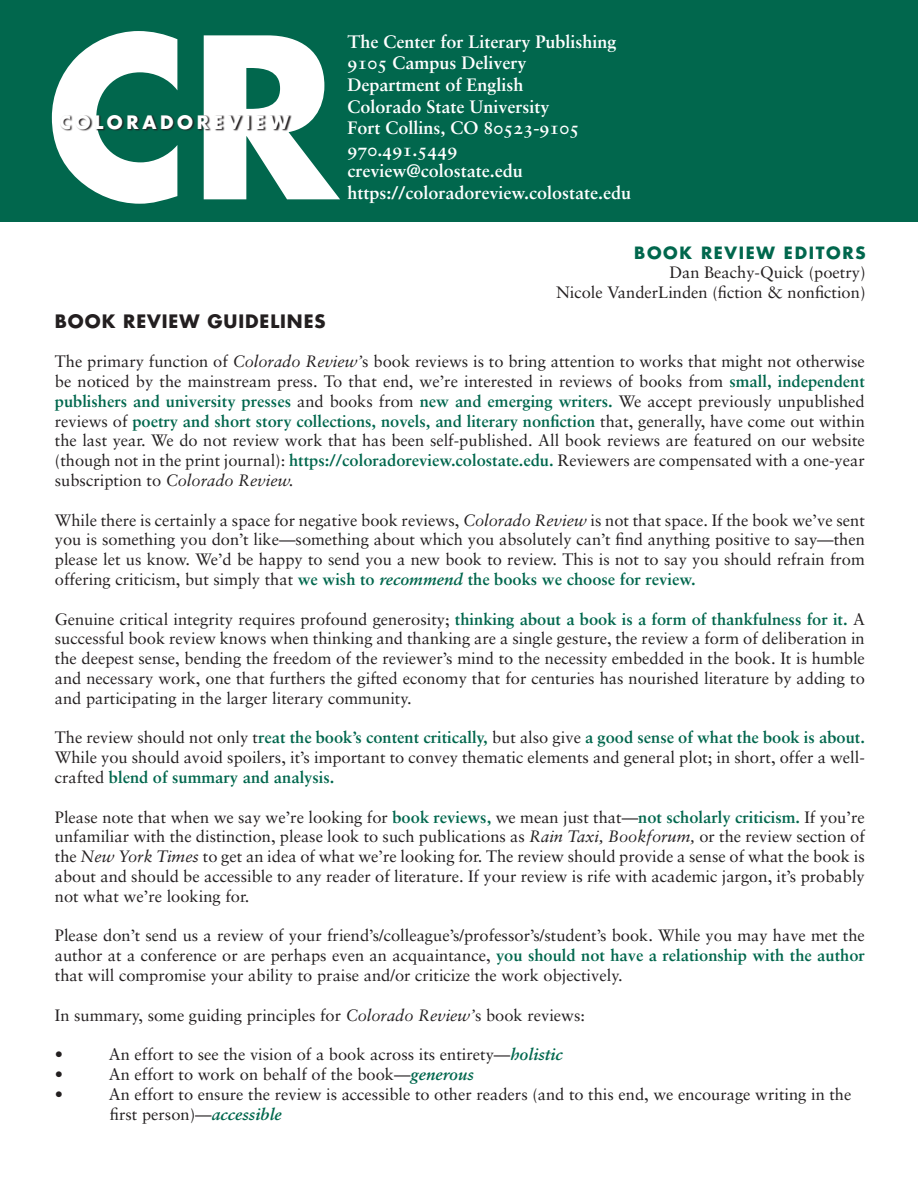
<style>
.page{position:relative;width:918px;height:1188px;background:#fff}
.page>*{position:absolute;margin:0;border:0;box-sizing:border-box;transform-origin:0 0}
.t1{font:700 217.5px "Futura";color:#fff}
.t2{font:700 18px/21.6px "Sabon";color:#fff}
.t3{font:700 18px "Futura";letter-spacing:.05em;color:#231f20}
.t4{font:700 18px "Futura";letter-spacing:.2em;color:#fff}
.t5{font:18px "Sabon Bold Os F";color:#fff}
.t6{font:16.5px/19.8px "Sabon";color:#231f20;text-align:justify}
.t7{font:700 16.5px "Futura";letter-spacing:.1em;color:#01674d}
.s1{font-family:"Sabon Bold Os F";font-weight:400}
.s2{font-style:italic}
.s3{font-weight:700;color:#01674d}
.s4{font-weight:700;font-style:italic;color:#01674d}
</style>
<div class="page">
<div style="left:0;top:0;width:918px;height:221px;background:#01674d"></div>
<svg style="left:60px;top:115px;width:232px;height:16px"></svg>
<h1 class="t1" style="left:46px;top:-33px;width:293px">CR</h1>
<p class="t2" style="left:347px;top:30px;width:271px">The Center for Literary Publishing<br><span class="s1">9105</span> Campus Delivery<br>Department of English<br>Colorado State University<br>Fort Collins, CO <span class="s1">80523-9105</span></p>
<p class="t4" style="left:59px;top:109px;width:231px">COLORADOREVIEW</p>
<p class="t5" style="left:347px;top:138px;width:112px">970.491.5449</p>
<p class="t2" style="left:347px;top:160px;width:285px">creview@colostate.edu https://coloradoreview.colostate.edu</p>
<p class="t7" style="left:634px;top:241px;width:233px">BOOK REVIEW EDITORS</p>
<p class="t6" style="left:556px;top:263px;width:311px;text-align:right">Dan Beachy-Quick (poetry)<br>Nicole VanderLinden (fiction &amp; nonfiction)</p>
<p class="t3" style="left:55px;top:308px;width:272px">BOOK REVIEW GUIDELINES</p>
<p class="t6" style="left:55px;top:351px;width:812px">The primary function of <span class="s2">Colorado Review’</span>s book reviews is to bring attention to works that might not otherwise be noticed by the mainstream press. To that end, we’re interested in reviews of books from <span class="s3">small, independent publishers and university presses</span> and books from <span class="s3">new and emerging writers.</span> We accept previously unpublished reviews of <span class="s3">poetry and short story collections, novels, and literary nonfiction</span> that, generally, have come out within the last year. We do not review work that has been self-published. All book reviews are featured on our website (though not in the print journal): <span class="s3">https://coloradoreview.colostate.edu.</span> Reviewers are compensated with a one-year subscription to <span class="s2">Colorado Review.</span></p>
<p class="t6" style="left:55px;top:510px;width:812px">While there is certainly a space for negative book reviews, <span class="s2">Colorado Review</span> is not that space. If the book we’ve sent you is something you don’t like—something about which you absolutely can’t find anything positive to say—then please let us know. We’d be happy to send you a new book to review. This is not to say you should refrain from offering criticism, but simply that <span class="s3">we wish to</span> <span class="s4">recommend</span> <span class="s3">the books we choose for review.</span></p>
<p class="t6" style="left:55px;top:609px;width:812px">Genuine critical integrity requires profound generosity; <span class="s3">thinking about a book is a form of thankfulness for it.</span> A successful book review knows when thinking and thanking are a single gesture, the review a form of deliberation in the deepest sense, bending the freedom of the reviewer’s mind to the necessity embedded in the book. It is humble and necessary work, one that furthers the gifted economy that for centuries has nourished literature by adding to and participating in the larger literary community.</p>
<p class="t6" style="left:55px;top:728px;width:812px">The review should not only t<span class="s3">reat the book’s content critically,</span> but also give <span class="s3">a good sense of what the book is about.<br></span>While you should avoid spoilers, it’s important to convey thematic elements and general plot; in short, offer a well&shy;crafted <span class="s3">blend of summary and analysis.</span></p>
<p class="t6" style="left:55px;top:807px;width:812px">Please note that when we say we’re looking for <span class="s3">book reviews,</span> we mean just that—<span class="s3">not scholarly criticism.</span> If you’re unfamiliar with the distinction, please look to such publications as <span class="s2">Rain Taxi, Bookforum,</span> or the review section of the <span class="s2">New York Times</span> to get an idea of what we’re looking for. The review should provide a sense of what the book is about and should be accessible to any reader of literature. If your review is rife with academic jargon, it’s probably not what we’re looking for.</p>
<p class="t6" style="left:55px;top:926px;width:812px">Please don’t send us a review of your friend’s/colleague’s/professor’s/student’s book. While you may have met the author at a conference or are perhaps even an acquaintance, <span class="s3">you should not have a relationship with the author </span>that will compromise your ability to praise and/or criticize the work objectively.</p>
<p class="t6" style="left:55px;top:1005px;width:532px">In summary, some guiding principles for <span class="s2">Colorado Review’</span>s book reviews:</p>
<p class="t6" style="left:55px;top:1044px;width:10px">•</p>
<p class="t6" style="left:109px;top:1044px;width:456px">An effort to see the vision of a book across its entirety—<span class="s4">holistic</span></p>
<p class="t6" style="left:55px;top:1064px;width:10px">•</p>
<p class="t6" style="left:109px;top:1064px;width:367px">An effort to work on behalf of the book—<span class="s4">generous</span></p>
<p class="t6" style="left:55px;top:1084px;width:10px">•</p>
<p class="t6" style="left:109px;top:1084px;width:744px">An effort to ensure the review is accessible to other readers (and to this end, we encourage writing in the first person)—<span class="s4">accessible</span></p>
</div>
